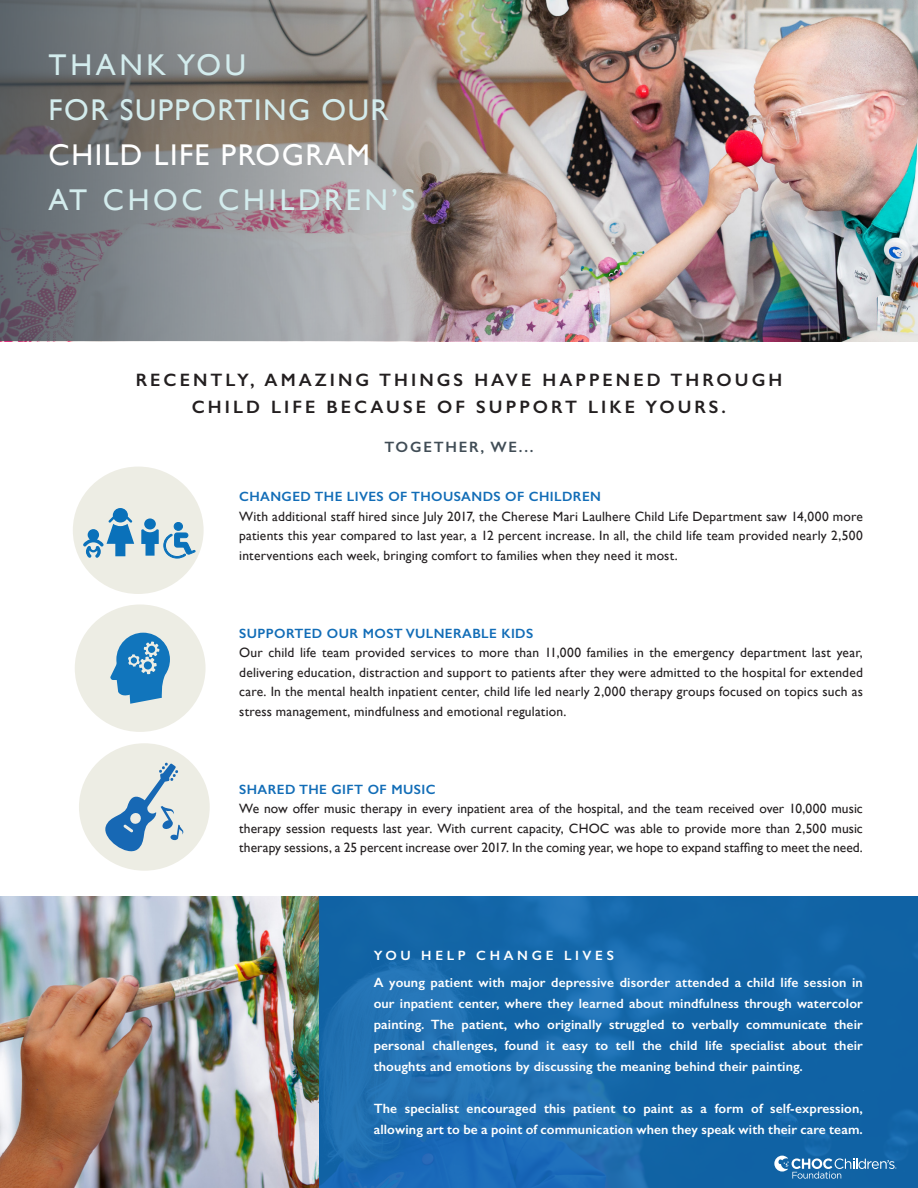
<style>
.page{position:relative;width:918px;height:1188px;background:#fff}
.page>*{position:absolute;margin:0;border:0;box-sizing:border-box;transform-origin:0 0}
.t1{font:30px/45px "Gill Sans";letter-spacing:.05em;color:#d3eced}
.t2{font:30px "Gill Sans";letter-spacing:.05em;color:#fff}
.t3{font:30px "Gill Sans";letter-spacing:.12em;color:#d3eced}
.t4{font:600 18px/27px "Gill Sans";letter-spacing:.17em;color:#231f20;text-align:center}
.t5{font:600 15px "Gill Sans";letter-spacing:.12em;color:#414d56}
.t6{font:13.5px/19.5px "Gill Sans";letter-spacing:.01em;color:#231f20;text-align:justify}
.t7{font:600 13.5px/21px "Gill Sans";letter-spacing:.01em;color:#fff}
.t8{font:600 13.5px "Gill Sans";letter-spacing:.03em;color:#126db7}
</style>
<div class="page">
<div style="left:75px;top:604px;width:131px;height:128px;background:#edede4;border-radius:50%"></div>
<div style="left:73px;top:467px;width:131px;height:127px;background:#edede4;border-radius:50%"></div>
<div style="left:79px;top:743px;width:131px;height:128px;background:#edede4;border-radius:50%"></div>
<img style="left:0;top:896px;width:319px;height:292px">
<svg style="left:319px;top:896px;width:599px;height:292px;background:#1768ab"></svg>
<img style="left:0;top:0;width:918px;height:341px">
<img style="left:0;top:1px;width:781px;height:340px">
<svg style="left:105px;top:763px;width:78px;height:88px"></svg>
<svg style="left:110px;top:633px;width:60px;height:71px"></svg>
<svg style="left:83px;top:508px;width:51px;height:50px"></svg>
<svg style="left:141px;top:518px;width:54px;height:40px"></svg>
<svg style="left:774px;top:1156px;width:123px;height:23px;background:#4283b7"></svg>
<h1 class="t1" style="left:49px;top:42px;width:342px">THANK YOU<br>FOR SUPPORTING OUR</h1>
<h1 class="t2" style="left:49px;top:137px;width:323px">CHILD LIFE PROGRAM</h1>
<h1 class="t3" style="left:49px;top:182px;width:368px">AT CHOC CHILDREN’S</h1>
<h2 class="t4" style="left:136px;top:366px;width:648px">RECENTLY, AMAZING THINGS HAVE HAPPENED THROUGH<br>CHILD LIFE BECAUSE OF SUPPORT LIKE YOURS.</h2>
<p class="t5" style="left:384px;top:438px;width:151px">TOGETHER, WE...</p>
<p class="t8" style="left:239px;top:489px;width:363px">CHANGED THE LIVES OF THOUSANDS OF CHILDREN</p>
<p class="t6" style="left:239px;top:506px;width:625px">With additional staff hired since July 2017, the Cherese Mari Laulhere Child Life Department saw 14,000 more patients this year compared to last year, a 12 percent increase. In all, the child life team provided nearly 2,500 interventions each week, bringing comfort to families when they need it most.</p>
<p class="t8" style="left:239px;top:625px;width:296px">SUPPORTED OUR MOST VULNERABLE KIDS</p>
<p class="t6" style="left:239px;top:643px;width:625px">Our child life team provided services to more than 11,000 families in the emergency department last year, delivering education, distraction and support to patients after they were admitted to the hospital for extended care. In the mental health inpatient center, child life led nearly 2,000 therapy groups focused on topics such as stress management, mindfulness and emotional regulation.</p>
<p class="t8" style="left:239px;top:781px;width:198px">SHARED THE GIFT OF MUSIC</p>
<p class="t6" style="left:239px;top:799px;width:625px">We now offer music therapy in every inpatient area of the hospital, and the team received over 10,000 music therapy session requests last year. With current capacity, CHOC was able to provide more than 2,500 music therapy sessions, a 25 percent increase over 2017. In the coming year, we hope to expand staffing to meet the need.</p>
<p class="t7" style="left:374px;top:942px;width:491px;line-height:27px">YOU HELP CHANGE LIVES<br>A young patient with major depressive disorder attended a child life session in</p>
<p class="t7" style="left:374px;top:993px;width:491px;text-align:justify">our inpatient center, where they learned about mindfulness through watercolor painting. The patient, who originally struggled to verbally communicate their personal challenges, found it easy to tell the child life specialist about their thoughts and emotions by discussing the meaning behind their painting.</p>
<p class="t7" style="left:374px;top:1098px;width:491px">The specialist encouraged this patient to paint as a form of self-expression, allowing art to be a point of communication when they speak with their care team.</p>
</div>
